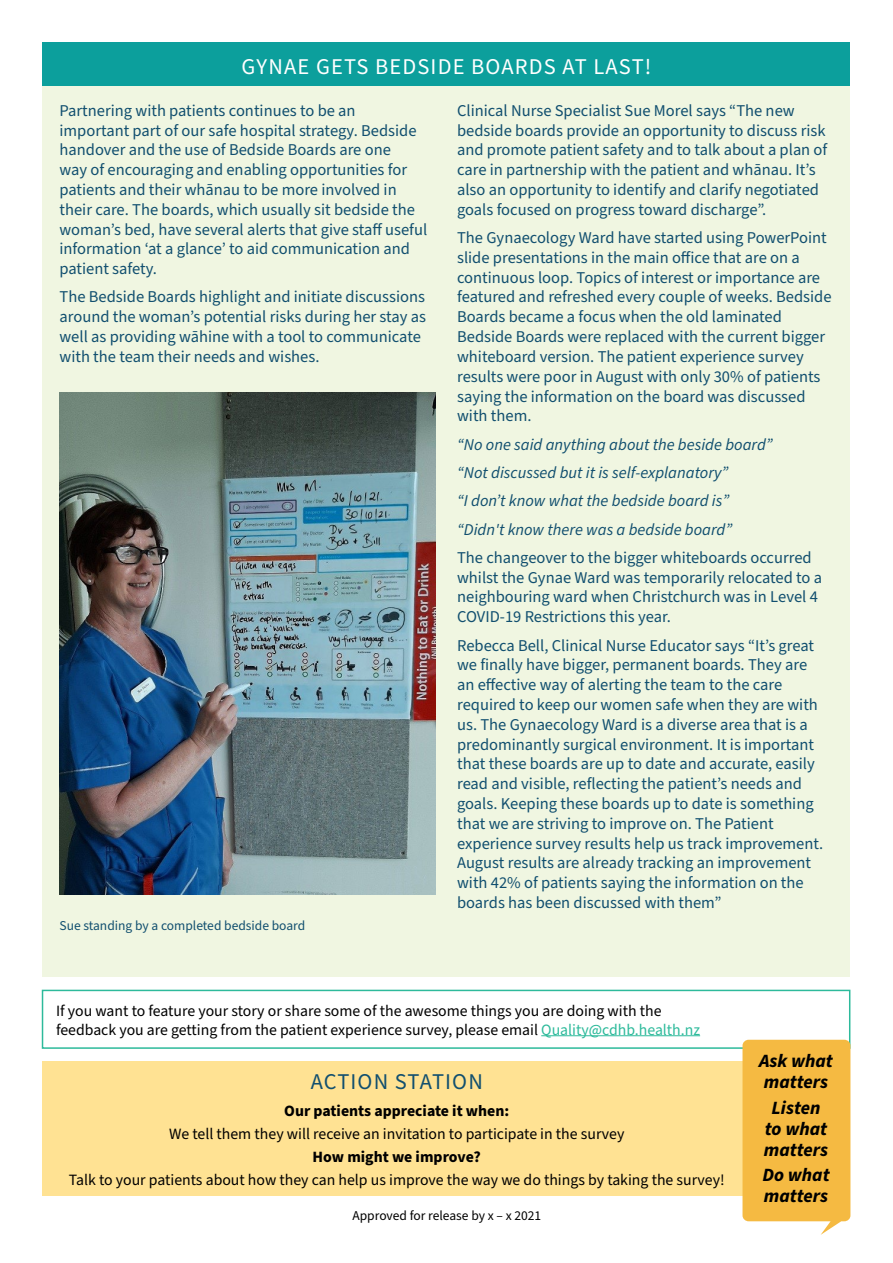
<style>
.page{position:relative;width:893px;height:1263px;background:#fff}
.page>*{position:absolute;margin:0;border:0;box-sizing:border-box;transform-origin:0 0}
.t1{font:22.5px "Source Sans Pro";letter-spacing:.05em;color:#fff}
.t2{font:22.5px "Source Sans Pro";letter-spacing:.05em;color:#114f6f}
.t3{font:italic 700 18.75px/21px "Source Sans Pro";color:#000}
.t4{font:16.5px/19.8px "Source Sans Pro";color:#114f6f}
.t5{font:italic 16.5px/28.3px "Source Sans Pro";color:#114f6f}
.t6{font:15.75px/18.8px "Source Sans Pro";color:#000}
.t7{font:700 15.75px "Source Sans Pro";color:#000}
.t8{font:13.5px "Source Sans Pro";color:#114f6f}
.t9{font:13.5px "Source Sans Pro";color:#000}
.s1{color:#2dba9b}
</style>
<div class="page">
<div style="left:43px;top:43px;width:807px;height:43px;background:#0c9f9c"></div>
<div style="left:43px;top:86px;width:807px;height:891px;background:#f0f6e1"></div>
<hr style="left:541px;top:1035px;width:159px;height:1px;background:#2dba9b">
<div style="left:42px;top:990px;width:808px;height:59px;border:2px solid #2dba9b"></div>
<div style="left:43px;top:1061px;width:708px;height:135px;background:#ffe293"></div>
<svg style="left:742px;top:1040px;width:108px;height:195px;background:#f5be4f"></svg>
<img style="left:60px;top:393px;width:376px;height:502px">
<h1 class="t1" style="left:242px;top:51px;width:411px">GYNAE GETS BEDSIDE BOARDS AT LAST!</h1>
<p class="t4" style="left:60px;top:101px;width:369px">Partnering with patients continues to be an important part of our safe hospital strategy. Bedside handover and the use of Bedside Boards are one<br>way of encouraging and enabling opportunities for patients and their whānau to be more involved in their care. The boards, which usually sit bedside the woman’s bed, have several alerts that give staff useful information ‘at a glance’ to aid communication and patient safety.</p>
<p class="t4" style="left:60px;top:288px;width:368px">The Bedside Boards highlight and initiate discussions around the woman’s potential risks during her stay as well as providing wāhine with a tool to communicate with the team their needs and wishes.</p>
<p class="t4" style="left:457px;top:101px;width:372px">Clinical Nurse Specialist Sue Morel says “The new bedside boards provide an opportunity to discuss risk and promote patient safety and to talk about a plan of care in partnership with the patient and whānau. It’s also an opportunity to identify and clarify negotiated goals focused on progress toward discharge”.</p>
<p class="t4" style="left:457px;top:228px;width:376px">The Gynaecology Ward have started using PowerPoint slide presentations in the main office that are on a continuous loop. Topics of interest or importance are featured and refreshed every couple of weeks. Bedside Boards became a focus when the old laminated Bedside Boards were replaced with the current bigger whiteboard version. The patient experience survey results were poor in August with only 30% of patients saying the information on the board was discussed with them.</p>
<p class="t5" style="left:457px;top:430px;width:317px">“No one said anything about the beside board” “Not discussed but it is self-explanatory”<br>“I don’t know what the bedside board is” “Didn't know there was a bedside board”</p>
<p class="t4" style="left:457px;top:548px;width:366px">The changeover to the bigger whiteboards occurred whilst the Gynae Ward was temporarily relocated to a neighbouring ward when Christchurch was in Level 4<br>COVID-19 Restrictions this year.</p>
<p class="t4" style="left:457px;top:636px;width:368px">Rebecca Bell, Clinical Nurse Educator says “It’s great we finally have bigger, permanent boards. They are an effective way of alerting the team to the care required to keep our women safe when they are with us. The Gynaecology Ward is a diverse area that is a predominantly surgical environment. It is important that these boards are up to date and accurate, easily read and visible, reflecting the patient’s needs and goals. Keeping these boards up to date is something that we are striving to improve on. The Patient experience survey results help us track improvement.<br>August results are already tracking an improvement with 42% of patients saying the information on the boards has been discussed with them”</p>
<p class="t8" style="left:60px;top:916px;width:247px">Sue standing by a completed bedside board</p>
<p class="t6" style="left:56px;top:1002px;width:646px">If you want to feature your story or share some of the awesome things you are doing with the feedback you are getting from the patient experience survey, please email <span class="s1">Quality@cdhb.health.nz</span></p>
<h1 class="t2" style="left:311px;top:1066px;width:174px">ACTION STATION</h1>
<p class="t7" style="left:284px;top:1100px;width:227px">Our patients appreciate it when:</p>
<p class="t6" style="left:169px;top:1125px;width:457px">We tell them they will receive an invitation to participate in the survey</p>
<p class="t7" style="left:313px;top:1146px;width:170px">How might we improve?</p>
<p class="t6" style="left:69px;top:1171px;width:657px">Talk to your patients about how they can help us improve the way we do things by taking the survey!</p>
<p class="t9" style="left:352px;top:1207px;width:190px">Approved for release by x – x 2021</p>
<p class="t3" style="left:759px;top:1051px;width:75px">Ask what matters</p>
<p class="t3" style="left:764px;top:1097px;width:66px;text-align:center">Listen to what matters</p>
<p class="t3" style="left:762px;top:1165px;width:69px">Do what matters</p>
</div>
